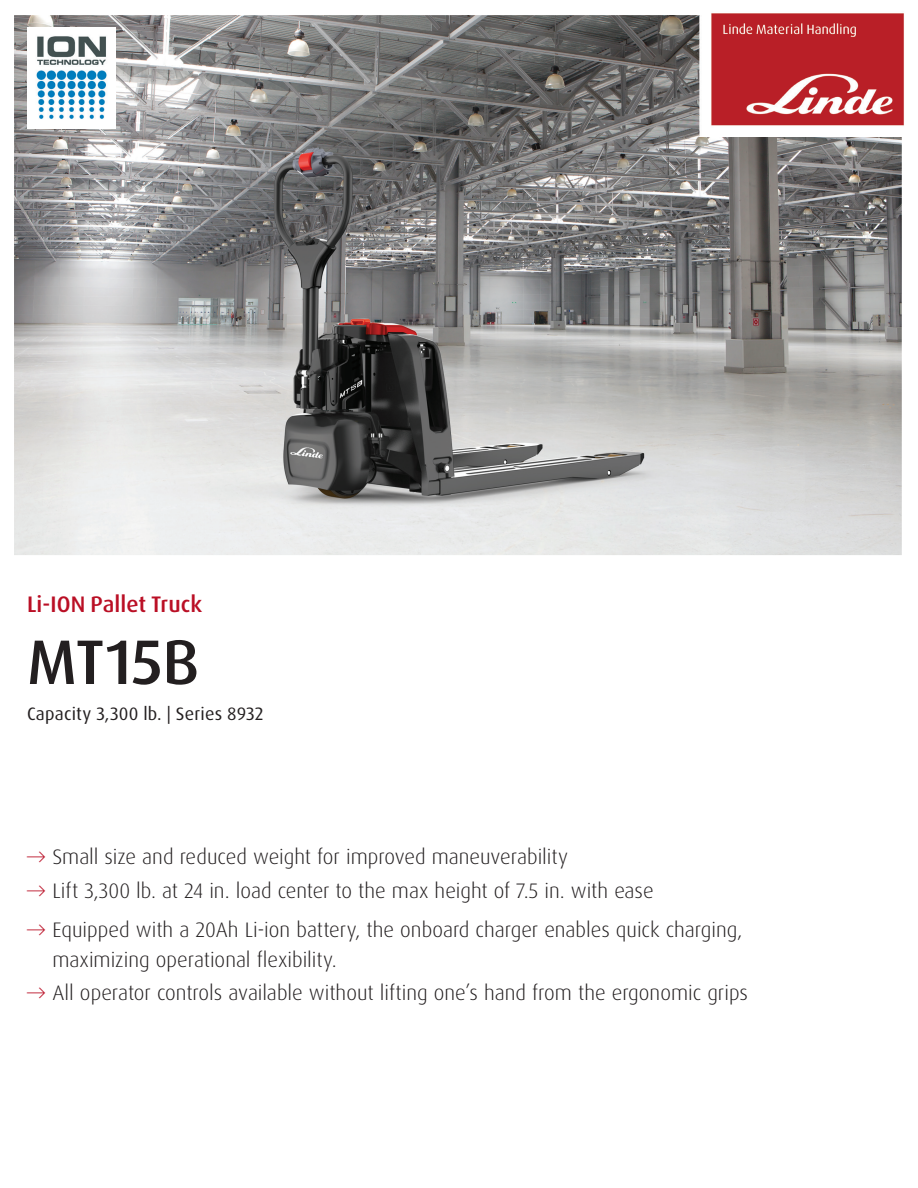
<style>
.page{position:relative;width:918px;height:1188px;background:#fff}
.page>*{position:absolute;margin:0;border:0;box-sizing:border-box;transform-origin:0 0}
.t1{font:500 63px "Dax Pro";letter-spacing:-.005em;color:#231f20}
.t2{font:500 22.5px "Dax Pro";color:#ba0f25}
.t3{font:300 21px/30px "Dax Pro";color:#231f20}
.t4{font:18px "Dax Pro";letter-spacing:.01em;color:#231f20}
.s1{color:#ba0f25}
</style>
<div class="page">
<img style="left:14px;top:15px;width:888px;height:540px">
<img style="left:711px;top:13px;width:193px;height:113px">
<img style="left:699px;top:15px;width:203px;height:121px">
<img style="left:27px;top:27px;width:89px;height:102px">
<p class="t2" style="left:27px;top:590px;width:177px">Li-ION Pallet Truck</p>
<h1 class="t1" style="left:27px;top:622px;width:174px">MT15B</h1>
<p class="t4" style="left:27px;top:702px;width:238px">Capacity 3,300 lb. | Series 8932</p>
<p class="t3" style="left:27px;top:842px;width:543px"><span class="s1">→</span> Small size and reduced weight for improved maneuverability</p>
<p class="t3" style="left:27px;top:876px;width:628px"><span class="s1">→</span> Lift 3,300 lb. at 24 in. load center to the max height of 7.5 in. with ease</p>
<p class="t3" style="left:53px;top:914px;width:691px;text-indent:-26px"><span class="s1">→</span> Equipped with a 20Ah Li-ion battery, the onboard charger enables quick charging, maximizing operational flexibility.</p>
<p class="t3" style="left:27px;top:978px;width:723px"><span class="s1">→</span> All operator controls available without lifting one’s hand from the ergonomic grips</p>
</div>
